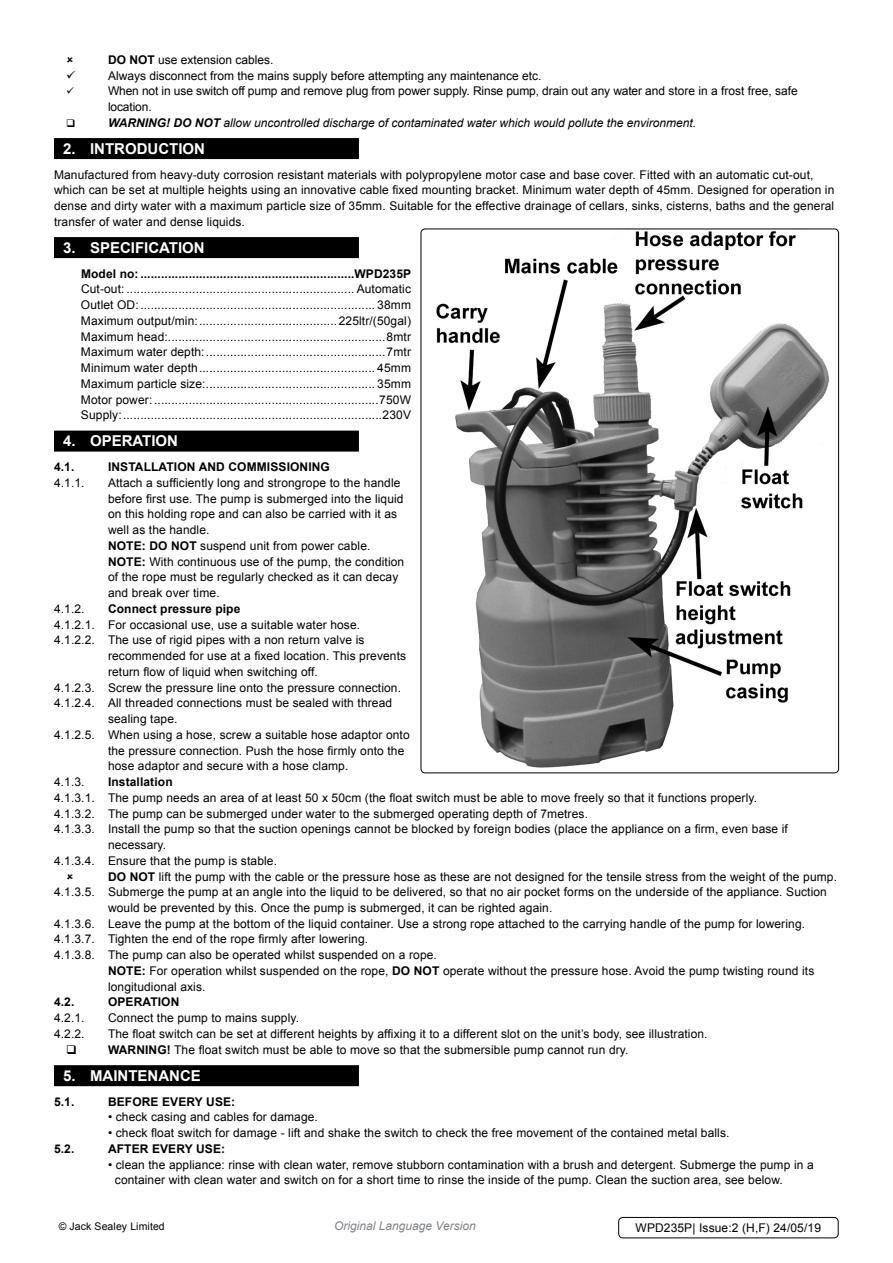
<style>
.page{position:relative;width:893px;height:1263px;background:#fff}
.page>*{position:absolute;margin:0;border:0;box-sizing:border-box;transform-origin:0 0}
.t1{font:700 15px "Arial";color:#fff}
.t2{font:12px/15.8px "Arial";letter-spacing:.01em;color:#000}
.t3{font:12px/15.8px "Arial";letter-spacing:-.01em;color:#000}
.t4{font:700 12px "Arial";letter-spacing:.01em;color:#000}
.t5{font:italic 12px "Arial";color:#808285}
.t6{font:10.5px "Arial";letter-spacing:.01em;color:#000}
.s1{font-weight:700;font-style:italic}
.s2{font-style:italic}
.s3{font-weight:700}
</style>
<div class="page">
<div style="left:54px;top:138px;width:305px;height:21px;background:#000"></div>
<div style="left:54px;top:237px;width:305px;height:21px;background:#000"></div>
<div style="left:54px;top:431px;width:305px;height:21px;background:#000"></div>
<div style="left:54px;top:1065px;width:305px;height:21px;background:#000"></div>
<img style="left:436px;top:231px;width:393px;height:537px">
<div style="left:618px;top:1217px;width:221px;height:21px;border:1px solid #000;border-radius:4px"></div>
<p class="t4" style="left:108px;top:52px;width:31px">DO NOT</p>
<p class="t3" style="left:108px;top:52px;width:691px;text-indent:50px">use extension cables.<br>Always disconnect from the mains supply before attempting any maintenance etc.<br>When not in use switch off pump and remove plug from power supply. Rinse pump, drain out any water and store in a frost free, safe location.<br><span class="s1">WARNING! DO NOT</span> <span class="s2">allow uncontrolled discharge of contaminated water which would pollute the environment.</span></p>
<p class="t1" style="left:63px;top:139px;width:143px">2. INTRODUCTION</p>
<p class="t2" style="left:54px;top:167px;width:782px">Manufactured from heavy-duty corrosion resistant materials with polypropylene motor case and base cover. Fitted with an automatic cut-out, which can be set at multiple heights using an innovative cable fixed mounting bracket. Minimum water depth of 45mm. Designed for operation in dense and dirty water with a maximum particle size of 35mm. Suitable for the effective drainage of cellars, sinks, cisterns, baths and the general transfer of water and dense liquids.</p>
<p class="t1" style="left:63px;top:238px;width:143px">3. SPECIFICATION</p>
<p class="t4" style="left:81px;top:265px;width:284px">MODEL NO:..............................................................WPD</p>
<p class="t4" style="left:383px;top:265px;width:28px">235P</p>
<p class="t2" style="left:81px;top:281px;width:332px;text-align:justify">Cut-out: .................................................................. Automatic Outlet OD:.................................................................... 38mm Maximum output/min:........................................225ltr/(50gal)<br>Maximum head:...............................................................8mtr Maximum water depth:....................................................7mtr Minimum water depth................................................... 45mm Maximum particle size:................................................. 35mm Motor power: .................................................................750W Supply:...........................................................................230V</p>
<p class="t1" style="left:63px;top:431px;width:117px">4. OPERATION</p>
<p class="t4" style="left:54px;top:459px;width:22px">4.1.</p>
<p class="t4" style="left:108px;top:459px;width:221px">INSTALLATION AND COMMISSIONING</p>
<p class="t2" style="left:54px;top:475px;width:32px">4.1.1.</p>
<p class="t2" style="left:108px;top:475px;width:297px">Attach a sufficiently long and strongrope to the handle before first use. The pump is submerged into the liquid on this holding rope and can also be carried with it as well as the handle.</p>
<p class="t4" style="left:108px;top:538px;width:10px">NOTE</p>
<p class="t4" style="left:142px;top:538px;width:39px">: DO NOT</p>
<p class="t2" style="left:200px;top:538px;width:172px">suspend unit from power cable.</p>
<p class="t4" style="left:108px;top:553px;width:10px">NOTE</p>
<p class="t2" style="left:108px;top:554px;width:298px;text-indent:34px"><span class="s3">:</span> With continuous use of the pump, the condition of the rope must be regularly checked as it can decay and break over time.</p>
<p class="t2" style="left:54px;top:601px;width:32px">4.1.2.</p>
<p class="t4" style="left:108px;top:601px;width:134px">CONNECT PRESSURE PIPE</p>
<p class="t2" style="left:54px;top:617px;width:308px">4.1.2.1. For occasional use, use a suitable water hose.</p>
<p class="t2" style="left:54px;top:632px;width:312px">4.1.2.2. The use of rigid pipes with a non return valve is</p>
<p class="t2" style="left:108px;top:648px;width:300px">recommended for use at a fixed location. This prevents</p>
<p class="t2" style="left:108px;top:664px;width:211px">return flow of liquid when switching off.</p>
<p class="t2" style="left:54px;top:680px;width:349px">4.1.2.3. Screw the pressure line onto the pressure connection.</p>
<p class="t2" style="left:54px;top:695px;width:340px">4.1.2.4. All threaded connections must be sealed with thread</p>
<p class="t2" style="left:108px;top:711px;width:71px">sealing tape.</p>
<p class="t2" style="left:54px;top:727px;width:357px">4.1.2.5. When using a hose, screw a suitable hose adaptor onto</p>
<p class="t2" style="left:108px;top:742px;width:298px">the pressure connection. Push the hose firmly onto the</p>
<p class="t2" style="left:108px;top:758px;width:242px">hose adaptor and secure with a hose clamp.</p>
<p class="t2" style="left:54px;top:774px;width:32px">4.1.3.</p>
<p class="t4" style="left:108px;top:774px;width:66px">INSTALLATION</p>
<p class="t2" style="left:54px;top:790px;width:705px">4.1.3.1. The pump needs an area of at least 50 x 50cm (the float switch must be able to move freely so that it functions properly.</p>
<p class="t2" style="left:54px;top:805px;width:535px">4.1.3.2. The pump can be submerged under water to the submerged operating depth of 7metres.</p>
<p class="t2" style="left:54px;top:821px;width:735px">4.1.3.3. Install the pump so that the suction openings cannot be blocked by foreign bodies (place the appliance on a firm, even base if</p>
<p class="t2" style="left:108px;top:837px;width:60px">necessary.</p>
<p class="t2" style="left:54px;top:853px;width:225px">4.1.3.4. Ensure that the pump is stable.</p>
<p class="t4" style="left:108px;top:868px;width:31px">DO NOT</p>
<p class="t2" style="left:159px;top:868px;width:680px">lift the pump with the cable or the pressure hose as these are not designed for the tensile stress from the weight of the pump.</p>
<p class="t2" style="left:54px;top:884px;width:774px">4.1.3.5. Submerge the pump at an angle into the liquid to be delivered, so that no air pocket forms on the underside of the appliance. Suction</p>
<p class="t2" style="left:108px;top:900px;width:446px">would be prevented by this. Once the pump is submerged, it can be righted again.</p>
<p class="t2" style="left:54px;top:916px;width:753px">4.1.3.6. Leave the pump at the bottom of the liquid container. Use a strong rope attached to the carrying handle of the pump for lowering.</p>
<p class="t2" style="left:54px;top:931px;width:316px">4.1.3.7. Tighten the end of the rope firmly after lowering.</p>
<p class="t2" style="left:54px;top:947px;width:384px">4.1.3.8. The pump can also be operated whilst suspended on a rope.</p>
<p class="t4" style="left:108px;top:963px;width:10px">NOTE</p>
<p class="t2" style="left:142px;top:963px;width:282px"><span class="s3">:</span> For operation whilst suspended on the rope, <span class="s3">DO NOT</span></p>
<p class="t2" style="left:443px;top:963px;width:373px">operate without the pressure hose. Avoid the pump twisting round its</p>
<p class="t2" style="left:108px;top:979px;width:99px">longitudional axis.</p>
<p class="t4" style="left:54px;top:994px;width:22px">4.2.</p>
<p class="t4" style="left:108px;top:994px;width:73px">OPERATION</p>
<p class="t2" style="left:54px;top:1010px;width:32px">4.2.1.</p>
<p class="t2" style="left:108px;top:1010px;width:193px">Connect the pump to mains supply.</p>
<p class="t2" style="left:54px;top:1026px;width:32px">4.2.2.</p>
<p class="t2" style="left:108px;top:1026px;width:601px">The float switch can be set at different heights by affixing it to a different slot on the unit’s body, see illustration.</p>
<p class="t4" style="left:108px;top:1041px;width:10px">WARNIN</p>
<p class="t2" style="left:157px;top:1042px;width:473px"><span class="s3">G!</span> The float switch must be able to move so that the submersible pump cannot run dry.</p>
<p class="t1" style="left:63px;top:1066px;width:139px">5. MAINTENANCE</p>
<p class="t4" style="left:54px;top:1093px;width:22px">5.1.</p>
<p class="t4" style="left:108px;top:1093px;width:129px">BEFORE EVERY USE:</p>
<p class="t2" style="left:108px;top:1109px;width:211px">• check casing and cables for damage.</p>
<p class="t2" style="left:108px;top:1125px;width:623px">• check float switch for damage - lift and shake the switch to check the free movement of the contained metal balls.</p>
<p class="t4" style="left:54px;top:1141px;width:22px">5.2.</p>
<p class="t4" style="left:108px;top:1141px;width:119px">AFTER EVERY USE:</p>
<p class="t2" style="left:115px;top:1157px;width:700px;text-indent:-7px">• clean the appliance: rinse with clean water, remove stubborn contamination with a brush and detergent. Submerge the pump in a container with clean water and switch on for a short time to rinse the inside of the pump. Clean the suction area, see below.</p>
<p class="t6" style="left:59px;top:1219px;width:108px">© Jack Sealey Limited</p>
<p class="t5" style="left:334px;top:1218px;width:143px">Original Language Version</p>
<p class="t2" style="left:636px;top:1220px;width:187px">WPD235P| Issue:2 (H,F) 24/05/19</p>
</div>
